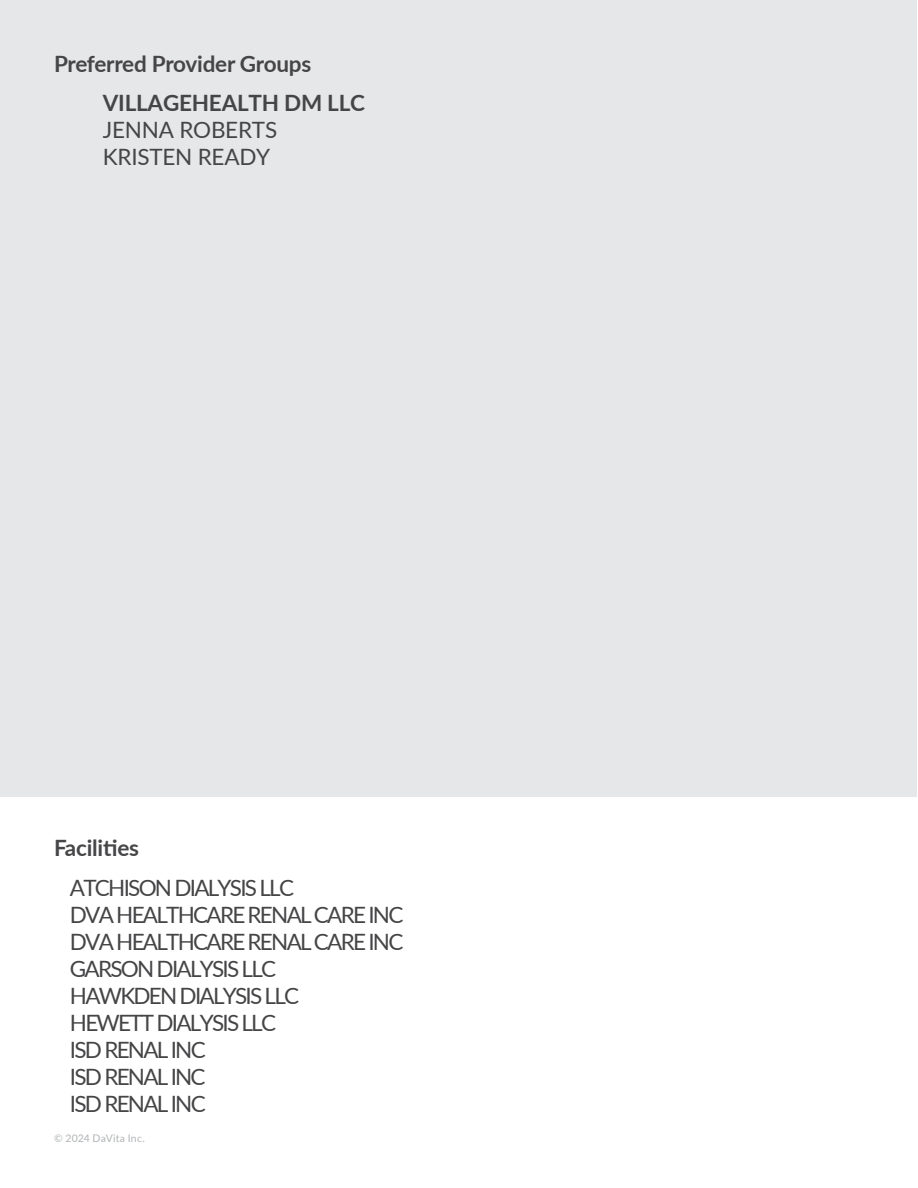
<style>
.page{position:relative;width:918px;height:1188px;background:#fff}
.page>*{position:absolute;margin:0;border:0;box-sizing:border-box;transform-origin:0 0}
.t1{font:22.5px/27px "Lato";letter-spacing:-.075em;color:#454547}
.t2{font:700 22.5px "Lato";letter-spacing:-.01em;color:#464547}
.t3{font:22.5px/27px "Lato";letter-spacing:-.01em;color:#454547}
.t4{font:700 22.5px "Lato";letter-spacing:-.01em;color:#454547}
.t5{font:10.5px "Lato";letter-spacing:.015em;color:#b1b4b6}
</style>
<div class="page">
<div style="left:1px;top:1px;width:916px;height:796px;background:#e6e7e8"></div>
<p class="t2" style="left:54px;top:47px;width:259px">Preferred Provider Groups</p>
<p class="t4" style="left:103px;top:86px;width:264px">VILLAGEHEALTH DM LLC</p>
<p class="t3" style="left:103px;top:115px;width:176px">JENNA ROBERTS<br>KRISTEN READY</p>
<p class="t2" style="left:54px;top:831px;width:87px">Facilities</p>
<p class="t1" style="left:70px;top:873px;width:335px">ATCHISON DIALYSIS LLC<br>DVA HEALTHCARE RENAL CARE INC<br>DVA HEALTHCARE RENAL CARE INC<br>GARSON DIALYSIS LLC<br>HAWKDEN DIALYSIS LLC<br>HEWETT DIALYSIS LLC<br>ISD RENAL INC<br>ISD RENAL INC<br>ISD RENAL INC</p>
<p class="t5" style="left:54px;top:1131px;width:92px">© 2024 DaVita Inc.</p>
</div>
